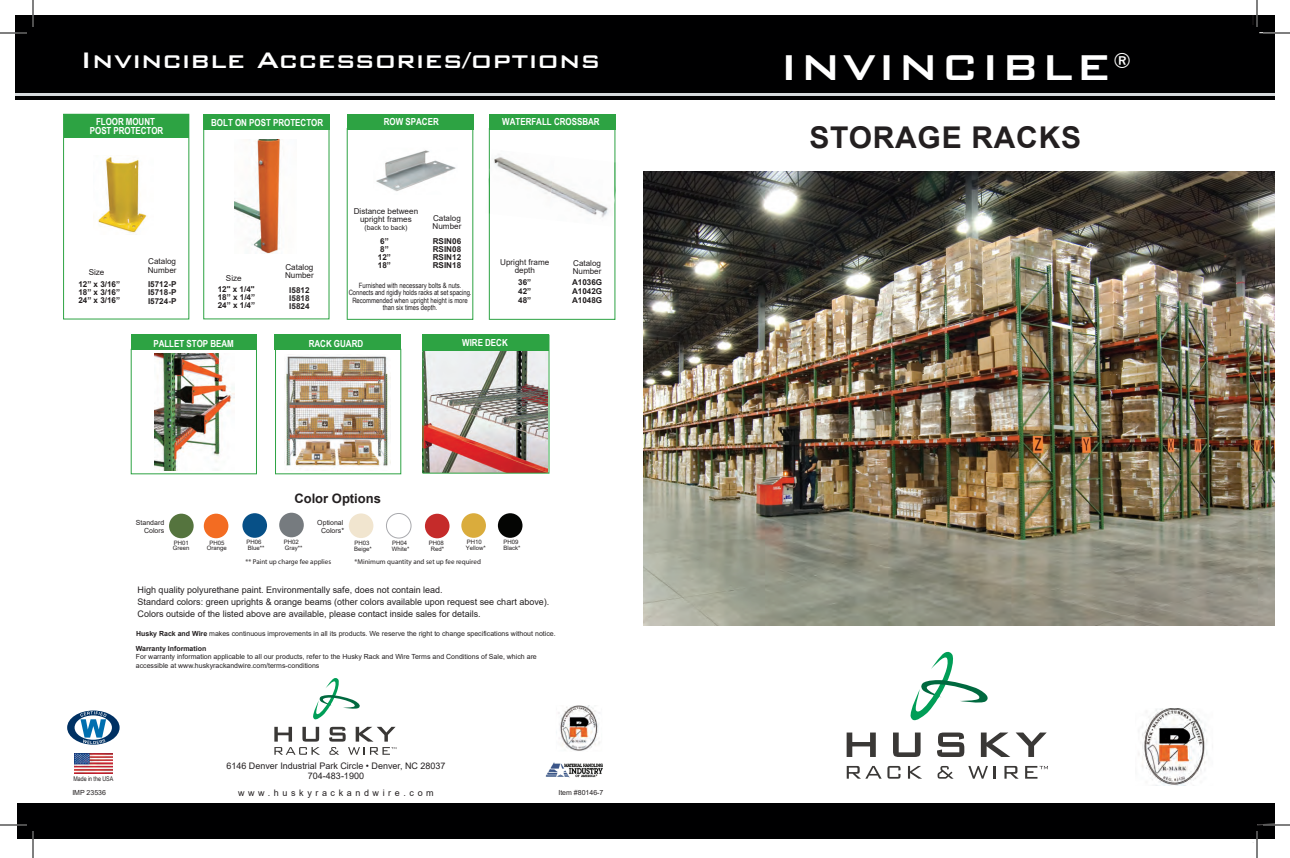
<style>
.page{position:relative;width:1290px;height:858px;background:#fff}
.page>*{position:absolute;margin:0;border:0;box-sizing:border-box;transform-origin:0 0}
.t1{font:500 48px "Bank Gothic BT";letter-spacing:.035em;color:#fff}
.t2{font:500 30px "Bank Gothic BT";color:#fff}
.t3{font:700 30px "Arial";letter-spacing:.025em;color:#231f20}
.t4{font:500 21px "Bank Gothic BT";color:#fff}
.t5{font:700 13px "Arial";color:#231f20}
.t6{font:700 9.7px "Arial Narrow";color:#fff}
.t7{font:9px/12px "Arial";color:#231f20;text-align:center}
.t8{font:9px "Arial";letter-spacing:.4em;color:#231f20}
.t9{font:700 8.1px/8.1px "Arial";color:#231f20;text-align:justify}
.t10{font:8.1px/8.1px "Arial";color:#231f20}
.t11{font:7.3px/7.3px "Arial Narrow";color:#231f20;text-align:center}
.t12{font:7px/14.6px "Arial";color:#231f20}
.t13{font:7px "Myriad Pro";color:#231f20}
.t14{font:6.9px "Arial";color:#231f20}
.t15{font:6.5px "Arial Narrow";letter-spacing:-.005em;color:#231f20}
.t16{font:6px/6px "Arial";color:#231f20}
.s1{font-weight:700}
</style>
<div class="page">
<img style="left:154px;top:354px;width:80px;height:117px">
<img style="left:424px;top:350px;width:123px;height:122px">
<svg style="left:489px;top:129px;width:126px;height:191px"></svg>
<div style="left:489px;top:114px;width:126px;height:15px;background:#2da343"></div>
<div style="left:275px;top:334px;width:126px;height:16px;background:#2da343"></div>
<div style="left:203px;top:129px;width:127px;height:190px;border:1px solid #2da343"></div>
<div style="left:15px;top:15px;width:1260px;height:85px;background:#000001"></div>
<div style="left:67px;top:711px;width:53px;height:34px;background:#003163;border-radius:50%"></div>
<div style="left:75px;top:715px;width:37px;height:25px;background:#fff;border-radius:50%"></div>
<svg style="left:80px;top:711px;width:27px;height:33px"></svg>
<img style="left:546px;top:762px;width:57px;height:16px">
<img style="left:74px;top:753px;width:38px;height:20px">
<div style="left:17px;top:803px;width:1258px;height:35px;background:#000001"></div>
<hr style="left:15px;top:94px;width:1260px;height:2px;background:#d6dadc">
<img style="left:1138px;top:708px;width:69px;height:78px">
<div style="left:203px;top:114px;width:126px;height:16px;background:#2da343"></div>
<svg style="left:347px;top:129px;width:126px;height:191px"></svg>
<div style="left:63px;top:114px;width:126px;height:206px;border:1px solid #2da343"></div>
<div style="left:64px;top:114px;width:125px;height:23px;background:#2da343"></div>
<img style="left:488px;top:179px;width:1px;height:35px">
<img style="left:615px;top:162px;width:1px;height:29px">
<img style="left:490px;top:149px;width:65px;height:71px">
<img style="left:548px;top:156px;width:66px;height:70px">
<img style="left:489px;top:170px;width:1px;height:44px">
<img style="left:614px;top:162px;width:1px;height:38px">
<img style="left:98px;top:157px;width:49px;height:77px">
<div style="left:347px;top:114px;width:126px;height:15px;background:#2da343"></div>
<img style="left:373px;top:148px;width:85px;height:47px">
<img style="left:556px;top:705px;width:44px;height:46px">
<svg style="left:847px;top:733px;width:29px;height:24px"></svg>
<svg style="left:893px;top:733px;width:28px;height:24px"></svg>
<svg style="left:937px;top:733px;width:27px;height:24px"></svg>
<svg style="left:981px;top:733px;width:29px;height:24px"></svg>
<svg style="left:1016px;top:733px;width:30px;height:24px"></svg>
<svg style="left:847px;top:766px;width:54px;height:13px"></svg>
<svg style="left:908px;top:766px;width:14px;height:13px"></svg>
<svg style="left:938px;top:766px;width:16px;height:13px"></svg>
<svg style="left:968px;top:766px;width:20px;height:13px"></svg>
<svg style="left:994px;top:766px;width:2px;height:13px"></svg>
<svg style="left:1004px;top:766px;width:15px;height:13px"></svg>
<svg style="left:1025px;top:766px;width:23px;height:13px"></svg>
<svg style="left:910px;top:651px;width:78px;height:70px"></svg>
<div style="left:422px;top:335px;width:127px;height:139px;border:1px solid #2da343"></div>
<div style="left:423px;top:334px;width:126px;height:16px;background:#2da343"></div>
<svg style="left:274px;top:727px;width:46px;height:28px"></svg>
<svg style="left:329px;top:727px;width:67px;height:28px"></svg>
<svg style="left:313px;top:678px;width:47px;height:42px"></svg>
<img style="left:284px;top:356px;width:104px;height:112px">
<img style="left:643px;top:171px;width:632px;height:455px">
<img style="left:235px;top:139px;width:45px;height:115px">
<div style="left:169px;top:514px;width:25px;height:24px;background:#55743e;border-radius:50%"></div>
<div style="left:204px;top:514px;width:24px;height:24px;background:#f36c22;border-radius:50%"></div>
<div style="left:279px;top:513px;width:25px;height:24px;background:#767b7f;border-radius:50%"></div>
<div style="left:461px;top:513px;width:25px;height:25px;background:#daac3c;border-radius:50%"></div>
<div style="left:349px;top:513px;width:24px;height:25px;background:#f1e5cf;border-radius:50%"></div>
<div style="left:386px;top:513px;width:25px;height:25px;border:1px solid #a8a9ad;border-radius:50%"></div>
<div style="left:242px;top:513px;width:25px;height:25px;background:#075087;border-radius:50%"></div>
<div style="left:425px;top:514px;width:25px;height:24px;background:#c52b2a;border-radius:50%"></div>
<div style="left:498px;top:513px;width:25px;height:25px;background:#040503;border-radius:50%"></div>
<div style="left:131px;top:334px;width:125px;height:16px;background:#2da343"></div>
<hr style="left:0;top:32px;width:27px;height:2px;background:#fff">
<hr style="left:0;top:824px;width:27px;height:2px;background:#fff">
<hr style="left:32px;top:0;width:2px;height:27px;background:#fff">
<hr style="left:32px;top:831px;width:2px;height:27px;background:#fff">
<svg style="left:0;top:33px;width:27px;height:1px"></svg>
<svg style="left:0;top:825px;width:27px;height:1px"></svg>
<svg style="left:33px;top:0;width:1px;height:27px"></svg>
<svg style="left:33px;top:831px;width:1px;height:27px"></svg>
<svg style="left:1253px;top:0;width:37px;height:34px"></svg>
<svg style="left:1253px;top:824px;width:37px;height:34px"></svg>
<h2 class="t2" style="left:80px;top:44px;width:521px">Invincible Accessories/options</h2>
<h3 class="t6" style="left:96px;top:114px;width:60px">FLOOR MOUNT</h3>
<h3 class="t6" style="left:211px;top:115px;width:114px">BOLT ON POST PROTECTOR</h3>
<h3 class="t6" style="left:90px;top:123px;width:75px">POST PROTECTOR</h3>
<h3 class="t6" style="left:384px;top:114px;width:56px">ROW SPACER</h3>
<h3 class="t6" style="left:502px;top:114px;width:99px">WATERFALL CROSSBAR</h3>
<p class="t10" style="left:89px;top:268px;width:17px">Size</p>
<p class="t9" style="left:78px;top:280px;width:43px">12” x 3/16” 18” x 3/16” 24” x 3/16”</p>
<p class="t10" style="left:148px;top:257px;width:30px;line-height:8.8px">Catalog<br>Number</p>
<p class="t9" style="left:148px;top:281px;width:30px">I5712-P I5718-P I5724-P</p>
<p class="t10" style="left:226px;top:274px;width:17px">Size</p>
<p class="t9" style="left:218px;top:285px;width:39px">12" x 1/4" 18” x 1/4” 24” x 1/4”</p>
<p class="t10" style="left:285px;top:262px;width:30px;line-height:8.8px">Catalog<br>Number</p>
<p class="t9" style="left:289px;top:286px;width:22px">I5812<br>I5818<br>I5824</p>
<p class="t10" style="left:354px;top:207px;width:66px;text-align:center">Distance between upright frames</p>
<p class="t14" style="left:364px;top:223px;width:45px">(back to back)</p>
<p class="t9" style="left:378px;top:237px;width:15px;text-align:left">6”<br>8”<br>12”<br>18”</p>
<p class="t10" style="left:433px;top:214px;width:30px">Catalog<br>Number</p>
<p class="t9" style="left:433px;top:237px;width:30px">RSIN06<br>RSIN08<br>RSIN12<br>RSIN18</p>
<p class="t11" style="left:349px;top:282px;width:124px">Furnished with necessary bolts &amp; nuts.<br>Connects and rigidly holds racks at set spacing.<br>Recommended when upright height is more than six times depth.</p>
<p class="t10" style="left:500px;top:258px;width:51px;text-align:center">Upright frame depth</p>
<p class="t9" style="left:518px;top:278px;width:15px;line-height:8.9px">36” 42” 48”</p>
<p class="t10" style="left:573px;top:259px;width:30px">Catalog<br>Number</p>
<p class="t9" style="left:572px;top:278px;width:32px;line-height:8.9px">A1036G A1042G A1048G</p>
<h3 class="t6" style="left:153px;top:336px;width:82px">PALLET STOP BEAM</h3>
<h3 class="t6" style="left:309px;top:336px;width:56px">RACK GUARD</h3>
<h3 class="t5" style="left:294px;top:489px;width:88px">Color Options</h3>
<p class="t12" style="left:136px;top:519px;width:30px;line-height:7.9px;text-align:right">Standard<br>Colors</p>
<p class="t12" style="left:317px;top:515px;width:28px">Optional</p>
<p class="t12" style="left:321px;top:523px;width:24px;rotate:1deg">Colors*</p>
<h3 class="t6" style="left:462px;top:336px;width:47px">WIRE DECK</h3>
<p class="t16" style="left:173px;top:539px;width:18px">PH01<br>Green</p>
<p class="t16" style="left:207px;top:539px;width:22px;text-align:center">PH05<br>Orange</p>
<p class="t16" style="left:284px;top:538px;width:20px">PH02<br>Gray**</p>
<p class="t16" style="left:466px;top:539px;width:22px">PH10<br>Yellow*</p>
<p class="t16" style="left:503px;top:539px;width:19px">PH09<br>Black*</p>
<p class="t16" style="left:246px;top:539px;width:20px">PH06<br>Blue**</p>
<p class="t16" style="left:429px;top:539px;width:17px;text-align:center">PH08<br>Red*</p>
<p class="t16" style="left:354px;top:539px;width:19px">PH03<br>Beige*</p>
<p class="t16" style="left:392px;top:539px;width:19px">PH04<br>White*</p>
<p class="t13" style="left:245px;top:557px;width:87px">** Paint up charge fee applies</p>
<p class="t13" style="left:355px;top:558px;width:128px">*Minimum quantity and set up fee required</p>
<p class="t7" style="left:138px;top:583px;width:413px;text-align:left">High quality polyurethane paint. Environmentally safe, does not contain lead.<br>Standard colors: green uprights &amp; orange beams (other colors available upon request see chart above).<br>Colors outside of the listed above are available, please contact inside sales for details.</p>
<p class="t12" style="left:136px;top:627px;width:421px"><span class="s1">Husky Rack and Wire</span> makes continuous improvements in all its products. We reserve the right to change specifications without notice.<br><span class="s1">Warranty Information</span></p>
<p class="t12" style="left:136px;top:653px;width:403px;line-height:8.4px">For warranty information applicable to all our products, refer to the Husky Rack and Wire Terms and Conditions of Sale, which are accessible at www.huskyrackandwire.com/terms-conditions</p>
<p class="t15" style="left:73px;top:774px;width:41px">Made in the USA</p>
<p class="t12" style="left:72px;top:785px;width:35px">IMP 23536</p>
<p class="t7" style="left:226px;top:760px;width:221px;line-height:10px">6146 Denver Industrial Park Circle • Denver, NC 28037<br>704-483-1900</p>
<p class="t8" style="left:238px;top:786px;width:197px">www.huskyrackandwire.com</p>
<p class="t12" style="left:558px;top:785px;width:47px">Item #80146-7</p>
<h1 class="t1" style="left:780px;top:41px;width:333px">INVINCIBLE</h1>
<h3 class="t4" style="left:1114px;top:51px;width:19px">®</h3>
<h2 class="t3" style="left:809px;top:116px;width:273px">STORAGE RACKS</h2>
</div>
